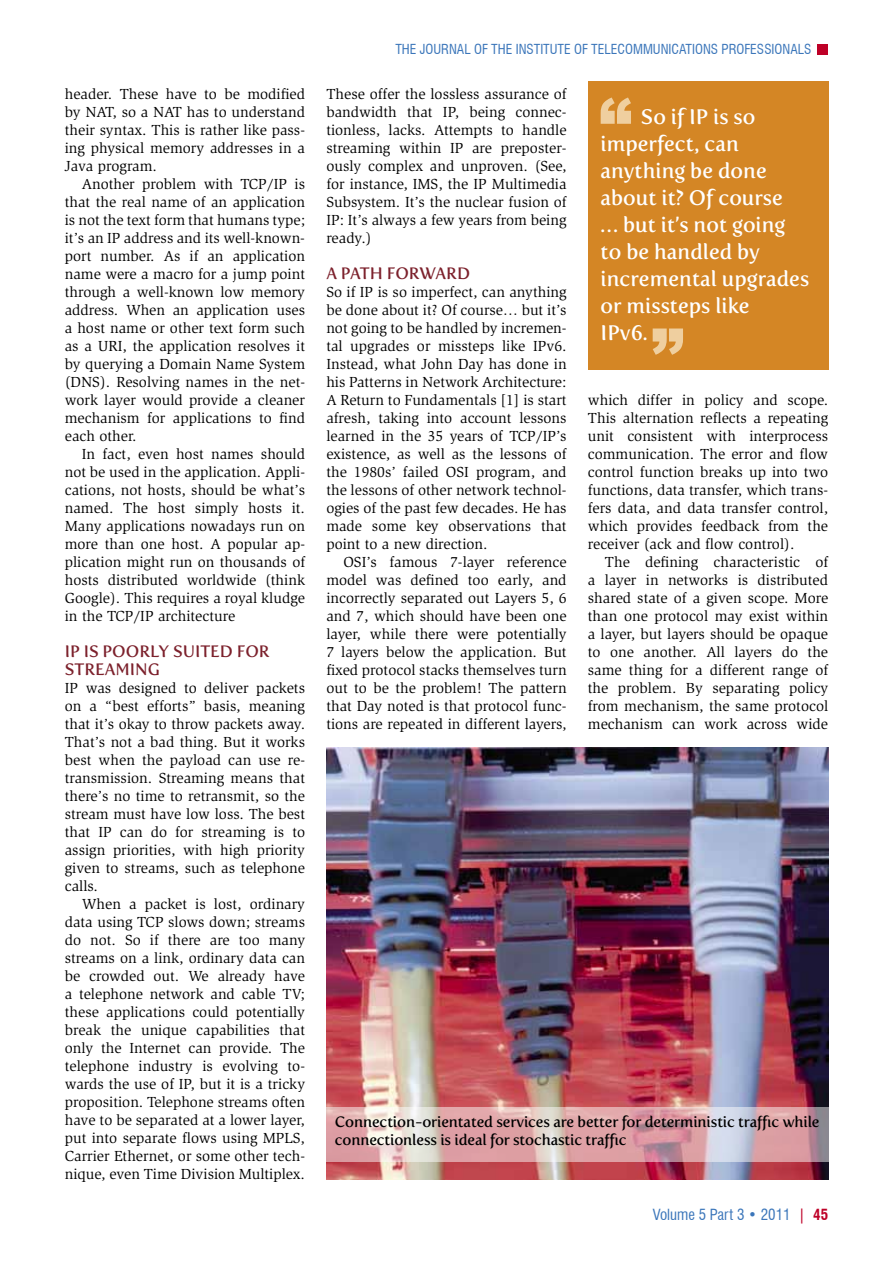
<style>
.page{position:relative;width:893px;height:1263px;background:#fff}
.page>*{position:absolute;margin:0;border:0;box-sizing:border-box;transform-origin:0 0}
.t1{font:21px/27px "Fertigo Pro";color:#fff}
.t2{font:16.5px/18px "Fertigo Pro";color:#7c212c}
.t3{font:15px/18px "Slimbach";color:#000;text-align:justify}
.t4{font:15px/18px "Fertigo Pro";letter-spacing:-.01em;color:#000}
.t5{font:condensed 15px "Swiss 721 BT";color:#3b76ba}
.t6{font:condensed 13.5px "Swiss 721 BT";color:#3b76ba}
.s1{color:#be0027}
.s2{font-weight:700;color:#be0027}
</style>
<div class="page">
<div style="left:818px;top:44px;width:10px;height:10px;background:#be0027"></div>
<div style="left:588px;top:81px;width:240px;height:288px;background:#d48625"></div>
<svg style="left:601px;top:97px;width:30px;height:27px"></svg>
<svg style="left:653px;top:328px;width:30px;height:27px"></svg>
<img style="left:326px;top:747px;width:502px;height:432px">
<svg style="left:326px;top:1107px;width:503px;height:54px;background:#dab0b4"></svg>
<p class="t3" style="left:65px;top:85px;width:242px">header. These have to be modified by NAT, so a NAT has to understand their syntax. This is rather like pass&shy;ing physical memory addresses in a Java program.</p>
<p class="t3" style="left:65px;top:175px;width:242px;text-indent:17px">Another problem with TCP/IP is that the real name of an application is not the text form that humans type; it’s an IP address and its well-known&shy;port number. As if an application name were a macro for a jump point through a well-known low memory address. When an application uses a host name or other text form such as a URI, the application resolves it by querying a Domain Name System (DNS). Resolving names in the net&shy;work layer would provide a cleaner mechanism for applications to find each other.</p>
<p class="t3" style="left:65px;top:445px;width:242px;text-indent:17px">In fact, even host names should not be used in the application. Appli&shy;cations, not hosts, should be what’s named. The host simply hosts it.<br>Many applications nowadays run on more than one host. A popular ap&shy;plication might run on thousands of hosts distributed worldwide (think Google). This requires a royal kludge in the TCP/IP architecture</p>
<p class="t2" style="left:65px;top:642px;width:206px">IP is poorly suited for streami ng</p>
<p class="t3" style="left:65px;top:679px;width:242px">IP was designed to deliver packets on a “best efforts” basis, meaning that it’s okay to throw packets away.<br>That’s not a bad thing. But it works best when the payload can use re&shy;transmission. Streaming means that there’s no time to retransmit, so the stream must have low loss. The best that IP can do for streaming is to assign priorities, with high priority given to streams, such as telephone calls.</p>
<p class="t3" style="left:65px;top:895px;width:242px;text-indent:17px">When a packet is lost, ordinary data using TCP slows down; streams do not. So if there are too many streams on a link, ordinary data can be crowded out. We already have a telephone network and cable TV; these applications could potentially break the unique capabilities that only the Internet can provide. The telephone industry is evolving to&shy;wards the use of IP, but it is a tricky proposition. Telephone streams often have to be separated at a lower layer, put into separate flows using MPLS, Carrier Ethernet, or some other tech&shy;nique, even Time Division Multiplex.</p>
<p class="t6" style="left:395px;top:41px;width:417px">THE JOURNAL OF THE INSTITUTE OF TELECOMMUNICATIONS PROFESSIONALS</p>
<p class="t3" style="left:326px;top:85px;width:242px">These offer the lossless assurance of bandwidth that IP, being connec&shy;tionless, lacks. Attempts to handle streaming within IP are preposter&shy;ously complex and unproven. (See, for instance, IMS, the IP Multimedia Subsystem. It’s the nuclear fusion of IP: It’s always a few years from being ready.)</p>
<p class="t2" style="left:326px;top:264px;width:145px">A path forward</p>
<p class="t3" style="left:326px;top:283px;width:242px">So if IP is so imperfect, can anything be done about it? Of course… but it’s not going to be handled by incremen&shy;tal upgrades or missteps like IPv6.<br>Instead, what John Day has done in his Patterns in Network Architecture:<br>A Return to Fundamentals [1] is start afresh, taking into account lessons learned in the 35 years of TCP/IP’s existence, as well as the lessons of the 1980s’ failed OSI program, and the lessons of other network technol&shy;ogies of the past few decades. He has made some key observations that point to a new direction.</p>
<p class="t3" style="left:326px;top:553px;width:242px;text-indent:17px">OSI’s famous 7-layer reference model was defined too early, and incorrectly separated out Layers 5, 6 and 7, which should have been one layer, while there were potentially 7 layers below the application. But fixed protocol stacks themselves turn out to be the problem! The pattern that Day noted is that protocol func&shy;tions are repeated in different layers,</p>
<h1 class="t1" style="left:601px;top:103px;width:210px;text-indent:40px">So if IP is so imperfect, can anything be done about it? Of course<br>… but it’s not going to be handled by incremental upgrades or missteps like<br>IPv6.</h1>
<p class="t3" style="left:588px;top:391px;width:242px">which differ in policy and scope.<br>This alternation reflects a repeating unit consistent with interprocess communication. The error and flow control function breaks up into two functions, data transfer, which trans&shy;fers data, and data transfer control, which provides feedback from the receiver (ack and flow control).</p>
<p class="t3" style="left:588px;top:553px;width:242px;text-indent:17px">The defining characteristic of a layer in networks is distributed shared state of a given scope. More than one protocol may exist within a layer, but layers should be opaque to one another. All layers do the same thing for a different range of the problem. By separating policy from mechanism, the same protocol mechanism can work across wide</p>
<p class="t4" style="left:335px;top:1113px;width:486px">Connection-orientated services are better for deterministic traffic while connectionless is ideal for stochastic traffic</p>
<p class="t5" style="left:653px;top:1206px;width:177px">Volume 5 Part 3 • 2011 <span class="s1">|</span> <span class="s2">45</span></p>
</div>
